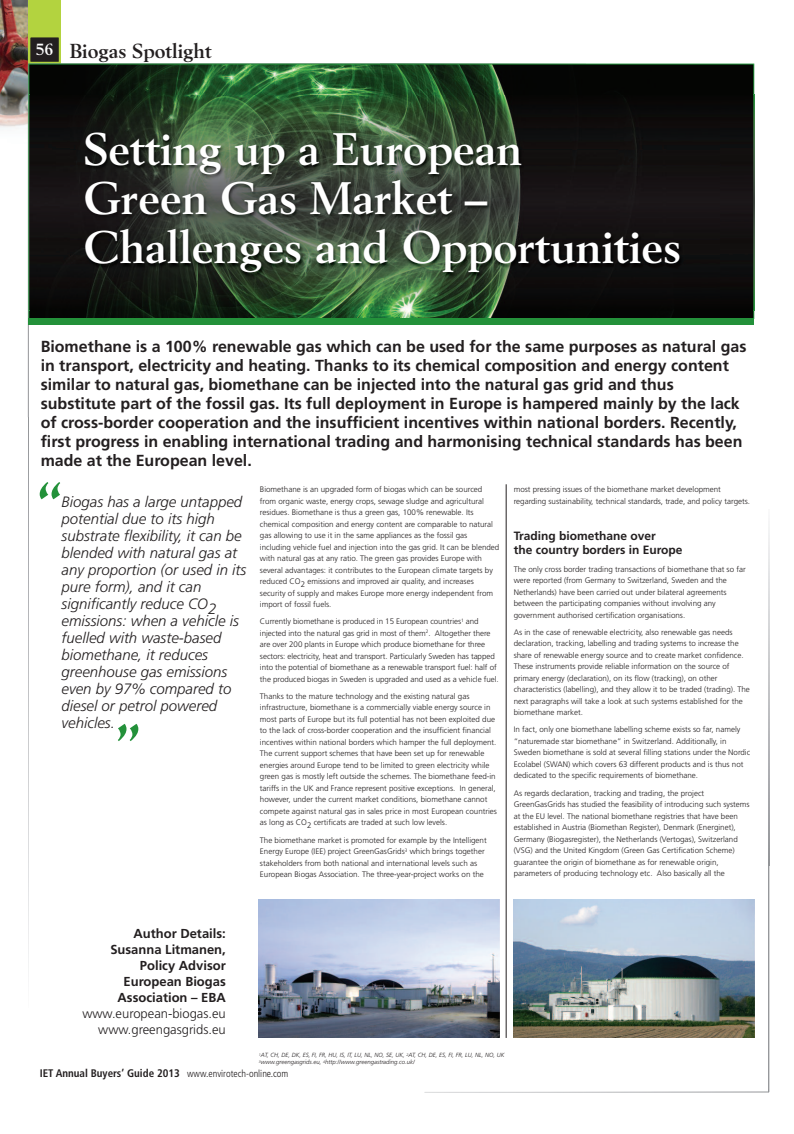
<style>
.page{position:relative;width:794px;height:1134px;background:#fff}
.page>*{position:absolute;margin:0;border:0;box-sizing:border-box;transform-origin:0 0}
.t1{font:700 45px/49px "Berling";color:#fff}
.t2{font:700 20px "Berling";color:#231f20}
.t3{font:700 16px/19px "Frutiger";color:#231f20}
.t4{font:italic 300 15px/17px "Frutiger";color:#231f20}
.t5{font:700 13px/16px "Frutiger";color:#231f20;text-align:right}
.t6{font:300 13px/16px "Frutiger";color:#231f20;text-align:right}
.t7{font:700 12px/14px "Frutiger";color:#231f20}
.t8{font:700 condensed 11px "Frutiger";color:#231f20}
.t9{font:300 8px/11.5px "Frutiger";color:#231f20}
.t10{font:italic 300 6px/7px "Frutiger";color:#231f20}
.s1{font-size:16px;color:#fff}
.s2{font-weight:300;font-size:10px}
</style>
<div class="page">
<svg style="left:118px;top:724px;width:20px;height:17px"></svg>
<hr style="left:506px;top:484px;width:1px;height:554px;background:#231f20">
<svg style="left:40px;top:482px;width:20px;height:17px"></svg>
<img style="left:259px;top:899px;width:240px;height:139px">
<img style="left:513px;top:899px;width:241px;height:139px">
<img style="left:0;top:0;width:28px;height:166px">
<hr style="left:28px;top:0;width:1px;height:1008px;background:#939598">
<hr style="left:768px;top:510px;width:1px;height:582px;background:#939598">
<div style="left:28px;top:0;width:33px;height:64px;background:#b3d33f"></div>
<div style="left:30px;top:37px;width:29px;height:25px;background:#231f20"></div>
<div style="left:28px;top:35px;width:33px;height:29px;border:2px solid #b3d33f"></div>
<img style="left:768px;top:510px;width:2px;height:355px">
<img style="left:380px;top:63px;width:229px;height:1px">
<img style="left:30px;top:66px;width:722px;height:251px">
<div style="left:28px;top:318px;width:726px;height:7px;background:#23913a"></div>
<img style="left:29px;top:95px;width:725px;height:215px">
<img style="left:70px;top:122px;width:649px;height:175px">
<h2 class="t2" style="left:36px;top:43px;width:177px"><span class="s1">56</span> Biogas Spotlight</h2>
<h1 class="t1" style="left:84px;top:128px;width:599px">Setting up a European<br>Green Gas Market –<br>Challenges and Opportunities</h1>
<p class="t3" style="left:41px;top:338px;width:707px">Biomethane is a 100% renewable gas which can be used for the same purposes as natural gas in transport, electricity and heating. Thanks to its chemical composition and energy content similar to natural gas, biomethane can be injected into the natural gas grid and thus substitute part of the fossil gas. Its full deployment in Europe is hampered mainly by the lack of cross-border cooperation and the insufficient incentives within national borders. Recently, first progress in enabling international trading and harmonising technical standards has been made at the European level.</p>
<p class="t4" style="left:62px;top:495px;width:186px">Biogas has a large untapped potential due to its high substrate flexibility, it can be blended with natural gas at any proportion (or used in its pure form), and it can significantly reduce CO2 emissions: when a vehicle is fuelled with waste-based biomethane, it reduces greenhouse gas emissions even by 97% compared to diesel or petrol powered vehicles.</p>
<p class="t9" style="left:260px;top:484px;width:241px">Biomethane is an upgraded form of biogas which can be sourced from organic waste, energy crops, sewage sludge and agricultural residues. Biomethane is thus a green gas, 100% renewable. Its chemical composition and energy content are comparable to natural gas allowing to use it in the same appliances as the fossil gas including vehicle fuel and injection into the gas grid. It can be blended with natural gas at any ratio. The green gas provides Europe with several advantages: it contributes to the European climate targets by reduced CO2 emissions and improved air quality, and increases security of supply and makes Europe more energy independent from import of fossil fuels.</p>
<p class="t9" style="left:260px;top:616px;width:240px">Currently biomethane is produced in 15 European countries<sup>1</sup> and injected into the natural gas grid in most of them<sup>2</sup>. Altogether there are over 200 plants in Europe which produce biomethane for three sectors: electricity, heat and transport. Particularly Sweden has tapped into the potential of biomethane as a renewable transport fuel: half of the produced biogas in Sweden is upgraded and used as a vehicle fuel.</p>
<p class="t9" style="left:260px;top:691px;width:238px">Thanks to the mature technology and the existing natural gas infrastructure, biomethane is a commercially viable energy source in most parts of Europe but its full potential has not been exploited due to the lack of cross-border cooperation and the insufficient financial incentives within national borders which hamper the full deployment.<br>The current support schemes that have been set up for renewable energies around Europe tend to be limited to green electricity while green gas is mostly left outside the schemes. The biomethane feed-in tariffs in the UK and France represent positive exceptions. In general, however, under the current market conditions, biomethane cannot compete against natural gas in sales price in most European countries as long as CO2 certificats are traded at such low levels.</p>
<p class="t9" style="left:260px;top:835px;width:228px">The biomethane market is promoted for example by the Intelligent Energy Europe (IEE) project GreenGasGrids<sup>3</sup> which brings together stakeholders from both national and international levels such as European Biogas Association. The three-year-project works on the</p>
<p class="t9" style="left:514px;top:484px;width:238px">most pressing issues of the biomethane market development regarding sustainability, technical standards, trade, and policy targets.</p>
<h3 class="t7" style="left:514px;top:530px;width:170px">Trading biomethane over<br>the country borders in Europe</h3>
<p class="t9" style="left:514px;top:564px;width:233px">The only cross border trading transactions of biomethane that so far were reported (from Germany to Switzerland, Sweden and the Netherlands) have been carried out under bilateral agreements between the participating companies without involving any government authorised certification organisations.</p>
<p class="t9" style="left:514px;top:627px;width:238px">As in the case of renewable electricity, also renewable gas needs declaration, tracking, labelling and trading systems to increase the share of renewable energy source and to create market confidence.<br>These instruments provide reliable information on the source of primary energy (declaration), on its flow (tracking), on other characteristics (labelling), and they allow it to be traded (trading). The next paragraphs will take a look at such systems established for the biomethane market.</p>
<p class="t9" style="left:514px;top:724px;width:238px">In fact, only one biomethane labelling scheme exists so far, namely “naturemade star biomethane” in Switzerland. Additionally, in Sweden biomethane is sold at several filling stations under the Nordic Ecolabel (SWAN) which covers 63 different products and is thus not dedicated to the specific requirements of biomethane.</p>
<p class="t9" style="left:514px;top:788px;width:237px">As regards declaration, tracking and trading, the project GreenGasGrids has studied the feasibility of introducing such systems at the EU level. The national biomethane registries that have been established in Austria (Biomethan Register), Denmark (Energinet), Germany (Biogasregister), the Netherlands (Vertogas), Switzerland (VSG) and the United Kingdom (Green Gas Certification Scheme) guarantee the origin of biomethane as for renewable origin, parameters of producing technology etc. Also basically all the</p>
<h3 class="t5" style="left:110px;top:926px;width:117px">Author Details:<br>Susanna Litmanen,<br>Policy Advisor<br>European Biogas<br>Association – EBA</h3>
<h3 class="t6" style="left:82px;top:1006px;width:145px">www.european-biogas.eu www.greengasgrids.eu</h3>
<p class="t10" style="left:259px;top:1052px;width:247px"><sup>1</sup>AT, CH, DE, DK, ES, FI, FR, HU, IS, IT, LU, NL, NO, SE, UK, <sup>2</sup>AT, CH, DE, ES, FI, FR, LU, NL, NO, UK<br><sup>3</sup>www.greengasgrids.eu, <sup>4</sup>http://www.greengastrading.co.uk/</p>
<h3 class="t8" style="left:40px;top:1068px;width:250px">IET Annual Buyers’ Guide 2013 <span class="s2">www.envirotech-online.com</span></h3>
</div>
